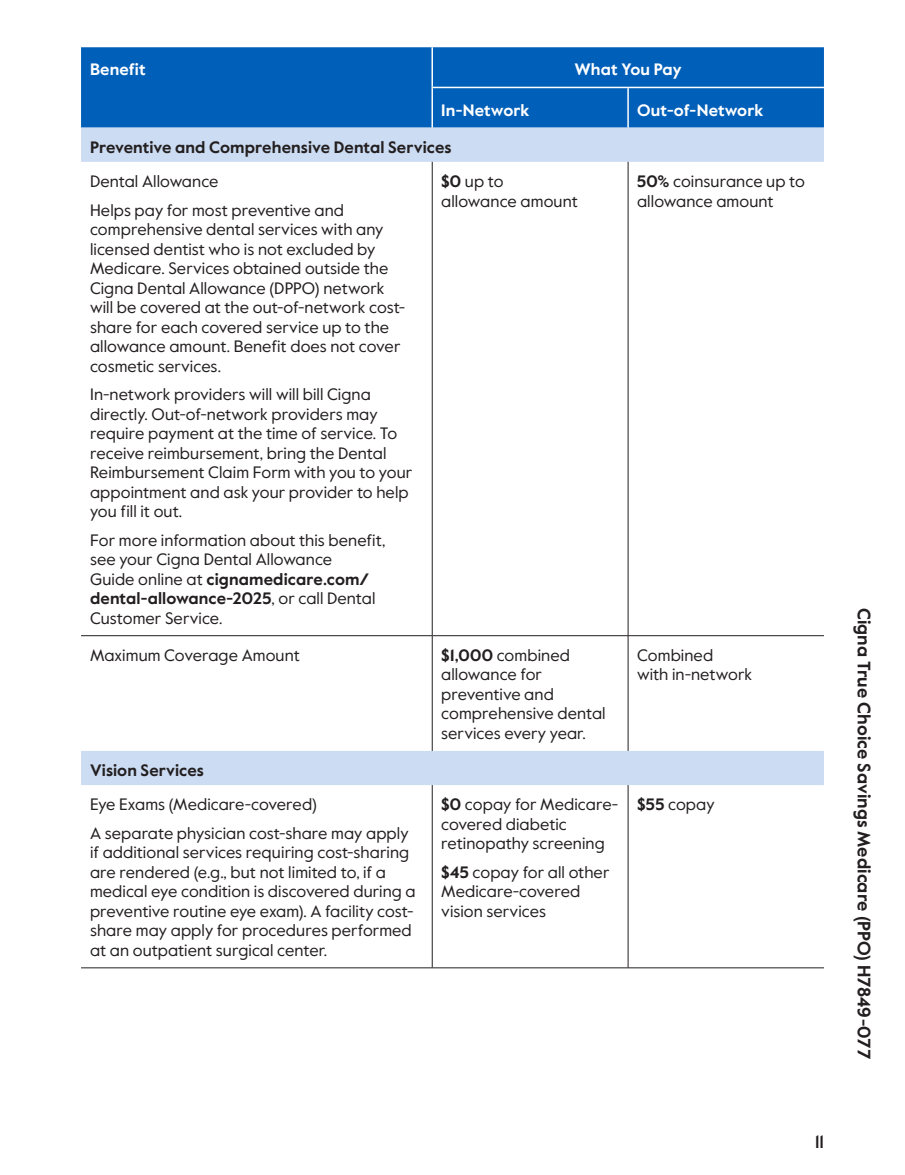
<style>
.page{position:relative;width:905px;height:1175px;background:#fff}
.page>*{position:absolute;margin:0;border:0;box-sizing:border-box;transform-origin:0 0}
.margin_plan_name{font:700 18px "Value Sans Pro";color:#231f20}
.t1{font:500 18px "Value Sans Pro";color:#231f20}
.table_para{font:16.5px/19.5px "Value Sans Pro";letter-spacing:.005em;color:#231f20}
.table_row_h1{font:700 16.5px "Value Sans Pro";letter-spacing:.005em;color:#231f20}
.table_col_h1_align_right{font:700 16.5px "Value Sans Pro";letter-spacing:.005em;color:#fff}
.table_text{font:16.5px "Value Sans Pro";letter-spacing:.005em;color:#231f20}
.table_row_h2_sctn_2{font:700 16.5px "Value Sans Pro";letter-spacing:.005em;color:#231f20}
.table_col_h1_align_center{font:700 16.5px "Value Sans Pro";color:#fff}
.s1{font-weight:700}
</style>
<div class="page">
<div style="left:81px;top:47px;width:743px;height:81px;background:#005fb9"></div>
<svg style="left:81px;top:128px;width:743px;height:657px"></svg>
<hr style="left:432px;top:785px;width:1px;height:182px;background:#231f20">
<hr style="left:627px;top:785px;width:1px;height:182px;background:#231f20">
<hr style="left:81px;top:967px;width:351px;height:1px;background:#231f20">
<hr style="left:432px;top:967px;width:196px;height:1px;background:#231f20">
<hr style="left:628px;top:967px;width:196px;height:1px;background:#231f20">
<hr style="left:81px;top:635px;width:351px;height:1px;background:#231f20">
<hr style="left:432px;top:635px;width:196px;height:1px;background:#231f20">
<hr style="left:628px;top:635px;width:196px;height:1px;background:#231f20">
<hr style="left:431px;top:47px;width:2px;height:40px;background:#fff">
<hr style="left:628px;top:87px;width:196px;height:1px;background:#fff">
<hr style="left:431px;top:87px;width:197px;height:1px;background:#fff">
<hr style="left:627px;top:88px;width:1px;height:40px;background:#fff">
<hr style="left:431px;top:88px;width:2px;height:40px;background:#fff">
<hr style="left:432px;top:636px;width:1px;height:115px;background:#231f20">
<hr style="left:627px;top:636px;width:1px;height:115px;background:#231f20">
<hr style="left:432px;top:162px;width:1px;height:473px;background:#231f20">
<hr style="left:627px;top:162px;width:1px;height:473px;background:#231f20">
<p class="table_col_h1_align_right" style="left:90px;top:60px;width:57px">Benefit</p>
<p class="table_col_h1_align_center" style="left:574px;top:60px;width:109px">What You Pay</p>
<p class="table_col_h1_align_right" style="left:441px;top:100px;width:90px">In-Network</p>
<p class="table_col_h1_align_right" style="left:637px;top:100px;width:128px">Out-of-Network</p>
<p class="table_row_h1" style="left:90px;top:137px;width:363px">Preventive and Comprehensive Dental Services</p>
<p class="table_para" style="left:90px;top:172px;width:130px">Dental Allowance</p>
<p class="table_para" style="left:90px;top:200px;width:315px">Helps pay for most preventive and comprehensive dental services with any licensed dentist who is not excluded by Medicare. Services obtained outside the Cigna Dental Allowance (DPPO) network will be covered at the out-of-network cost&shy;share for each covered service up to the allowance amount. Benefit does not cover cosmetic services.</p>
<p class="table_para" style="left:90px;top:385px;width:324px">In-network providers will will bill Cigna directly. Out-of-network providers may require payment at the time of service. To receive reimbursement, bring the Dental Reimbursement Claim Form with you to your appointment and ask your provider to help you fill it out.</p>
<p class="table_para" style="left:90px;top:530px;width:297px">For more information about this benefit, see your Cigna Dental Allowance<br>Guide online at <span class="s1">cignamedicare.com/ dental-allowance-2025</span>, or call Dental Customer Service.</p>
<p class="table_para" style="left:441px;top:172px;width:138px"><span class="s1">$0</span> up to allowance amount</p>
<p class="table_para" style="left:637px;top:172px;width:169px"><span class="s1">50%</span> coinsurance up to allowance amount</p>
<p class="table_text" style="left:90px;top:645px;width:211px">Maximum Coverage Amount</p>
<p class="table_para" style="left:441px;top:645px;width:166px"><span class="s1">$1,000</span> combined allowance for preventive and comprehensive dental services every year.</p>
<p class="table_para" style="left:637px;top:645px;width:116px">Combined<br>with in-network</p>
<p class="table_row_h2_sctn_2" style="left:90px;top:760px;width:115px">Vision Services</p>
<p class="table_para" style="left:90px;top:795px;width:228px">Eye Exams (Medicare-covered)</p>
<p class="table_para" style="left:90px;top:823px;width:327px">A separate physician cost-share may apply if additional services requiring cost-sharing are rendered (e.g., but not limited to, if a medical eye condition is discovered during a preventive routine eye exam). A facility cost&shy;share may apply for procedures performed at an outpatient surgical center.</p>
<p class="table_para" style="left:441px;top:795px;width:177px"><span class="s1">$0</span> copay for Medicare&shy;covered diabetic retinopathy screening</p>
<p class="table_para" style="left:441px;top:862px;width:170px"><span class="s1">$45</span> copay for all other<br>Medicare-covered vision services</p>
<p class="table_para" style="left:637px;top:795px;width:79px"><span class="s1">$55</span> copay</p>
<p class="margin_plan_name" style="left:874px;top:608px;width:453px;rotate:90deg">Cigna True Choice Savings Medicare (PPO) H7849-077</p>
<p class="t1" style="left:815px;top:1130px;width:10px">11</p>
</div>
